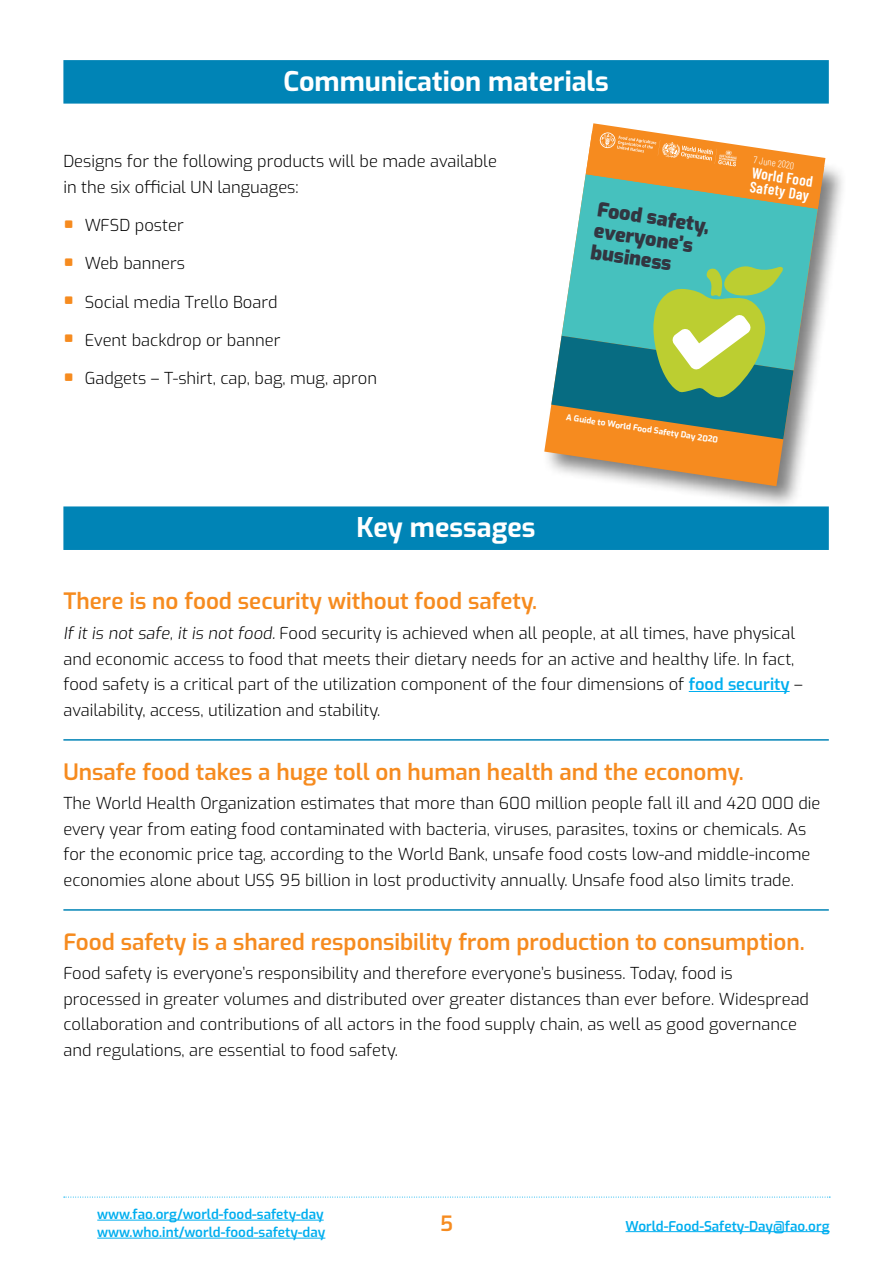
<style>
.page{position:relative;width:893px;height:1263px;background:#fff}
.page>*{position:absolute;margin:0;border:0;box-sizing:border-box;transform-origin:0 0}
.t1{font:700 27px "Exo";color:#fff}
.t2{font:600 22.5px "Exo";color:#f68b1f}
.t3{font:600 21px "Exo";color:#f68b1f}
.t4{font:900 19.65px/21.5px "Exo";color:#323641}
.t5{font:300 16.5px/25.5px "Exo";color:#000}
.t6{font:600 15.15px/13.8px "Barlow Condensed";color:#fff}
.t7{font:600 13.5px/18px "Exo";color:#00aeef}
.t8{font:300 9.9px "Barlow Condensed";color:#fff}
.t9{font:700 8.25px "Exo";color:#fff}
.s1{font-weight:900;font-size:34.5px;color:#f68b1f}
.s2{font-weight:600;color:#00aeef}
</style>
<div class="page">
<hr style="left:626px;top:1231px;width:204px;height:1px;background:#00aeef">
<svg style="left:64px;top:1197px;width:766px;height:1px"></svg>
<hr style="left:97px;top:1220px;width:227px;height:1px;background:#00aeef">
<hr style="left:97px;top:1238px;width:228px;height:1px;background:#00aeef">
<div style="left:542px;top:129px;width:306px;height:381px;background:#000;opacity:.5"></div>
<svg style="left:544px;top:131px;width:280px;height:355px"></svg>
<div style="left:63px;top:60px;width:766px;height:44px;background:#0084b6"></div>
<div style="left:63px;top:506px;width:766px;height:44px;background:#0084b6"></div>
<hr style="left:689px;top:691px;width:101px;height:1px;background:#00aeef">
<hr style="left:63px;top:739px;width:766px;height:2px;background:#0084b6">
<hr style="left:63px;top:909px;width:766px;height:2px;background:#0084b6">
<svg style="left:562px;top:174px;width:256px;height:196px;background:#61c3c1"></svg>
<svg style="left:551px;top:266px;width:242px;height:173px;background:#6ba781"></svg>
<svg style="left:586px;top:123px;width:239px;height:86px"></svg>
<h1 class="t1" style="left:283px;top:61px;width:327px">Communication materials</h1>
<p class="t5" style="left:63px;top:148px;width:435px">Designs for the following products will be made available in the six official UN languages:</p>
<p class="t5" style="left:63px;top:212px;width:122px"><span class="s1">̠</span> WFSD poster</p>
<p class="t5" style="left:63px;top:250px;width:123px"><span class="s1">̠</span> Web banners</p>
<p class="t5" style="left:63px;top:288px;width:216px"><span class="s1">̠</span> Social media Trello Board</p>
<p class="t5" style="left:63px;top:326px;width:219px"><span class="s1">̠</span> Event backdrop or banner</p>
<p class="t5" style="left:63px;top:365px;width:315px"><span class="s1">̠</span> Gadgets – T-shirt, cap, bag, mug, apron</p>
<h1 class="t1" style="left:357px;top:507px;width:180px">Key messages</h1>
<p class="t4" style="left:599px;top:197px;width:115px;rotate:8deg">Food safety, everyone’s business</p>
<p class="t9" style="left:567px;top:410px;width:155px;rotate:9deg">A Guide to World Food Safety Day 2020</p>
<p class="t8" style="left:755px;top:153px;width:42px;rotate:9deg">7 June 2020</p>
<p class="t6" style="left:753px;top:166px;width:63px;rotate:8deg">World Food<br>Safety Day</p>
<h2 class="t2" style="left:63px;top:584px;width:475px">There is no food security without food safety.</h2>
<p class="t5" style="left:63px;top:620px;width:741px">If it is not safe, it is not food. Food security is achieved when all people, at all times, have physical and economic access to food that meets their dietary needs for an active and healthy life. In fact, food safety is a critical part of the utilization component of the four dimensions of <span class="s2">food security</span> – availability, access, utilization and stability.</p>
<h2 class="t2" style="left:63px;top:754px;width:682px">Unsafe food takes a huge toll on human health and the economy.</h2>
<p class="t5" style="left:63px;top:790px;width:759px">The World Health Organization estimates that more than 600 million people fall ill and 420 000 die every year from eating food contaminated with bacteria, viruses, parasites, toxins or chemicals. As for the economic price tag, according to the World Bank, unsafe food costs low-and middle-income economies alone about US$ 95 billion in lost productivity annually. Unsafe food also limits trade.</p>
<h2 class="t2" style="left:63px;top:924px;width:743px">Food safety is a shared responsibility from production to consumption.</h2>
<p class="t5" style="left:63px;top:960px;width:747px">Food safety is everyone’s responsibility and therefore everyone’s business. Today, food is processed in greater volumes and distributed over greater distances than ever before. Widespread collaboration and contributions of all actors in the food supply chain, as well as good governance and regulations, are essential to food safety.</p>
<p class="t7" style="left:97px;top:1204px;width:230px">www.fao.org/world-food-safety-day www.who.int/world-food-safety-day</p>
<p class="t3" style="left:440px;top:1207px;width:14px">5</p>
<p class="t7" style="left:626px;top:1216px;width:205px">World-Food-Safety-Day@fao.org</p>
</div>
